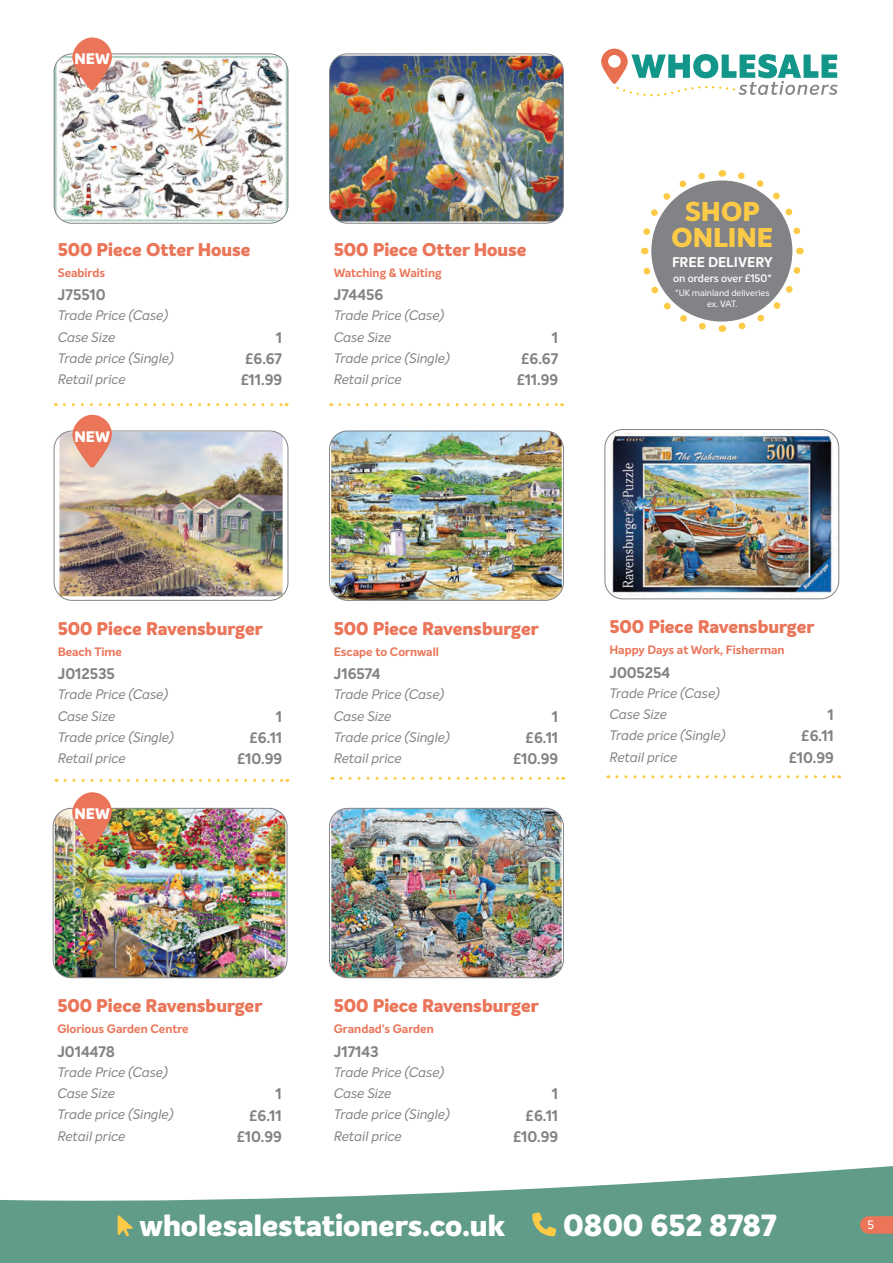
<style>
.page{position:relative;width:893px;height:1263px;background:#fff}
.page>*{position:absolute;margin:0;border:0;box-sizing:border-box;transform-origin:0 0}
.t1{font:800 30px "Intelo";color:#fff}
.t2{font:800 26.7px/26.5px "Intelo Alt";color:#fcca46;text-align:center}
.t3{font:800 18px "Intelo";color:#ea7559}
.t4{font:700 15px "Intelo";color:#828386}
.t5{font:800 15px "Intelo";color:#fff}
.t6{font:700 13.8px "Intelo";color:#fff}
.t7{font:italic 13.5px "Intelo";color:#828386}
.t8{font:700 12px "Intelo";color:#ea7559}
.t9{font:500 12px "Intelo";color:#fff}
.t10{font:600 10.65px "Intelo";color:#fff}
.t11{font:9px/10.8px "Intelo";color:#fff;text-align:center}
</style>
<div class="page">
<svg style="left:601px;top:49px;width:237px;height:47px"></svg>
<img style="left:55px;top:808px;width:230px;height:170px">
<div style="left:53px;top:808px;width:234px;height:170px;border:1px solid #828386;border-radius:18px"></div>
<img style="left:54px;top:56px;width:234px;height:165px">
<div style="left:54px;top:54px;width:234px;height:169px;border:1px solid #828386;border-radius:18px"></div>
<svg style="left:64px;top:403px;width:223px;height:3px"></svg>
<img style="left:59px;top:432px;width:224px;height:164px">
<div style="left:54px;top:431px;width:234px;height:169px;border:1px solid #828386;border-radius:18px"></div>
<svg style="left:340px;top:403px;width:223px;height:3px"></svg>
<img style="left:331px;top:431px;width:231px;height:169px">
<div style="left:329px;top:431px;width:235px;height:169px;border:1px solid #828386;border-radius:18px"></div>
<img style="left:330px;top:54px;width:233px;height:169px">
<div style="left:329px;top:54px;width:235px;height:169px;border:1px solid #828386;border-radius:18px"></div>
<img style="left:606px;top:429px;width:231px;height:170px">
<div style="left:605px;top:429px;width:234px;height:170px;border:1px solid #828386;border-radius:18px"></div>
<svg style="left:65px;top:779px;width:223px;height:3px"></svg>
<svg style="left:341px;top:777px;width:223px;height:3px"></svg>
<svg style="left:617px;top:775px;width:223px;height:3px"></svg>
<img style="left:331px;top:808px;width:231px;height:170px">
<div style="left:329px;top:808px;width:235px;height:170px;border:1px solid #828386;border-radius:18px"></div>
<svg style="left:0;top:1166px;width:893px;height:97px;fill:#619b8a"></svg>
<svg style="left:118px;top:1215px;width:15px;height:21px"></svg>
<svg style="left:532px;top:1212px;width:24px;height:24px"></svg>
<svg style="left:860px;top:1216px;width:33px;height:18px"></svg>
<svg style="left:72px;top:37px;width:40px;height:53px"></svg>
<svg style="left:72px;top:415px;width:40px;height:52px;background:#e89782"></svg>
<svg style="left:72px;top:792px;width:40px;height:53px;background:#df8c70"></svg>
<div style="left:651px;top:180px;width:141px;height:142px;background:#828386;border-radius:50%"></div>
<svg style="left:734px;top:248px;width:70px;height:82px"></svg>
<svg style="left:722px;top:170px;width:79px;height:69px"></svg>
<svg style="left:641px;top:172px;width:69px;height:82px"></svg>
<svg style="left:643px;top:263px;width:80px;height:69px"></svg>
<p class="t5" style="left:75px;top:49px;width:37px">NEW</p>
<p class="t3" style="left:58px;top:238px;width:194px">500 Piece Otter House</p>
<p class="t8" style="left:58px;top:265px;width:49px">Seabirds</p>
<p class="t4" style="left:58px;top:285px;width:50px">J75510</p>
<p class="t7" style="left:58px;top:307px;width:112px">Trade Price (Case)</p>
<p class="t7" style="left:58px;top:329px;width:59px">Case Size</p>
<p class="t4" style="left:276px;top:328px;width:8px">1</p>
<p class="t7" style="left:58px;top:350px;width:118px">Trade price (Single)</p>
<p class="t4" style="left:245px;top:349px;width:39px">£6.67</p>
<p class="t7" style="left:58px;top:371px;width:69px">Retail price</p>
<p class="t4" style="left:241px;top:370px;width:43px">£11.99</p>
<p class="t5" style="left:75px;top:427px;width:37px">NEW</p>
<p class="t3" style="left:334px;top:238px;width:194px">500 Piece Otter House</p>
<p class="t8" style="left:334px;top:265px;width:109px">Watching &amp; Waiting</p>
<p class="t4" style="left:334px;top:285px;width:51px">J74456</p>
<p class="t7" style="left:334px;top:307px;width:112px">Trade Price (Case)</p>
<p class="t7" style="left:334px;top:329px;width:59px">Case Size</p>
<p class="t4" style="left:552px;top:328px;width:8px">1</p>
<p class="t7" style="left:334px;top:350px;width:118px">Trade price (Single)</p>
<p class="t4" style="left:521px;top:349px;width:39px">£6.67</p>
<p class="t7" style="left:334px;top:371px;width:69px">Retail price</p>
<p class="t4" style="left:517px;top:370px;width:43px">£11.99</p>
<p class="t2" style="left:671px;top:199px;width:103px">SHOP<br>ONLINE</p>
<p class="t6" style="left:672px;top:253px;width:102px">FREE DELIVERY</p>
<p class="t10" style="left:673px;top:272px;width:100px">on orders over £150*</p>
<p class="t11" style="left:675px;top:287px;width:96px">*UK mainland deliveries ex. VAT.</p>
<p class="t3" style="left:58px;top:617px;width:207px">500 Piece Ravensburger</p>
<p class="t8" style="left:58px;top:644px;width:66px">Beach Time</p>
<p class="t4" style="left:58px;top:664px;width:59px">J012535</p>
<p class="t7" style="left:58px;top:686px;width:112px">Trade Price (Case)</p>
<p class="t7" style="left:58px;top:707px;width:59px">Case Size</p>
<p class="t4" style="left:276px;top:707px;width:8px">1</p>
<p class="t7" style="left:58px;top:729px;width:118px">Trade price (Single)</p>
<p class="t4" style="left:250px;top:728px;width:34px">£6.11</p>
<p class="t7" style="left:58px;top:750px;width:69px">Retail price</p>
<p class="t4" style="left:237px;top:749px;width:47px">£10.99</p>
<p class="t5" style="left:75px;top:804px;width:37px">NEW</p>
<p class="t3" style="left:334px;top:617px;width:207px">500 Piece Ravensburger</p>
<p class="t8" style="left:334px;top:644px;width:107px">Escape to Cornwall</p>
<p class="t4" style="left:334px;top:664px;width:48px">J16574</p>
<p class="t7" style="left:334px;top:686px;width:112px">Trade Price (Case)</p>
<p class="t7" style="left:334px;top:707px;width:59px">Case Size</p>
<p class="t4" style="left:552px;top:707px;width:8px">1</p>
<p class="t7" style="left:334px;top:729px;width:118px">Trade price (Single)</p>
<p class="t4" style="left:526px;top:728px;width:34px">£6.11</p>
<p class="t7" style="left:334px;top:750px;width:69px">Retail price</p>
<p class="t4" style="left:513px;top:749px;width:47px">£10.99</p>
<p class="t3" style="left:609px;top:615px;width:207px">500 Piece Ravensburger</p>
<p class="t8" style="left:609px;top:642px;width:177px">Happy Days at Work, Fisherman</p>
<p class="t4" style="left:609px;top:663px;width:62px">J005254</p>
<p class="t7" style="left:609px;top:685px;width:112px">Trade Price (Case)</p>
<p class="t7" style="left:609px;top:706px;width:59px">Case Size</p>
<p class="t4" style="left:828px;top:705px;width:8px">1</p>
<p class="t7" style="left:609px;top:727px;width:118px">Trade price (Single)</p>
<p class="t4" style="left:801px;top:727px;width:34px">£6.11</p>
<p class="t7" style="left:609px;top:748px;width:69px">Retail price</p>
<p class="t4" style="left:789px;top:748px;width:47px">£10.99</p>
<p class="t3" style="left:57px;top:994px;width:207px">500 Piece Ravensburger</p>
<p class="t8" style="left:57px;top:1021px;width:133px">Glorious Garden Centre</p>
<p class="t4" style="left:57px;top:1042px;width:59px">J014478</p>
<p class="t7" style="left:57px;top:1064px;width:112px">Trade Price (Case)</p>
<p class="t7" style="left:57px;top:1085px;width:59px">Case Size</p>
<p class="t4" style="left:276px;top:1084px;width:8px">1</p>
<p class="t7" style="left:57px;top:1106px;width:118px">Trade price (Single)</p>
<p class="t4" style="left:249px;top:1106px;width:34px">£6.11</p>
<p class="t7" style="left:57px;top:1127px;width:69px">Retail price</p>
<p class="t4" style="left:237px;top:1127px;width:47px">£10.99</p>
<p class="t3" style="left:334px;top:994px;width:207px">500 Piece Ravensburger</p>
<p class="t8" style="left:334px;top:1021px;width:102px">Grandad's Garden</p>
<p class="t4" style="left:334px;top:1042px;width:47px">J17143</p>
<p class="t7" style="left:334px;top:1064px;width:112px">Trade Price (Case)</p>
<p class="t7" style="left:334px;top:1085px;width:59px">Case Size</p>
<p class="t4" style="left:552px;top:1084px;width:8px">1</p>
<p class="t7" style="left:334px;top:1106px;width:118px">Trade price (Single)</p>
<p class="t4" style="left:526px;top:1106px;width:34px">£6.11</p>
<p class="t7" style="left:334px;top:1127px;width:69px">Retail price</p>
<p class="t4" style="left:513px;top:1127px;width:47px">£10.99</p>
<p class="t1" style="left:140px;top:1206px;width:367px">wholesalestationers.co.uk</p>
<p class="t1" style="left:563px;top:1206px;width:215px">0800 652 8787</p>
<p class="t9" style="left:867px;top:1217px;width:8px">5</p>
</div>
